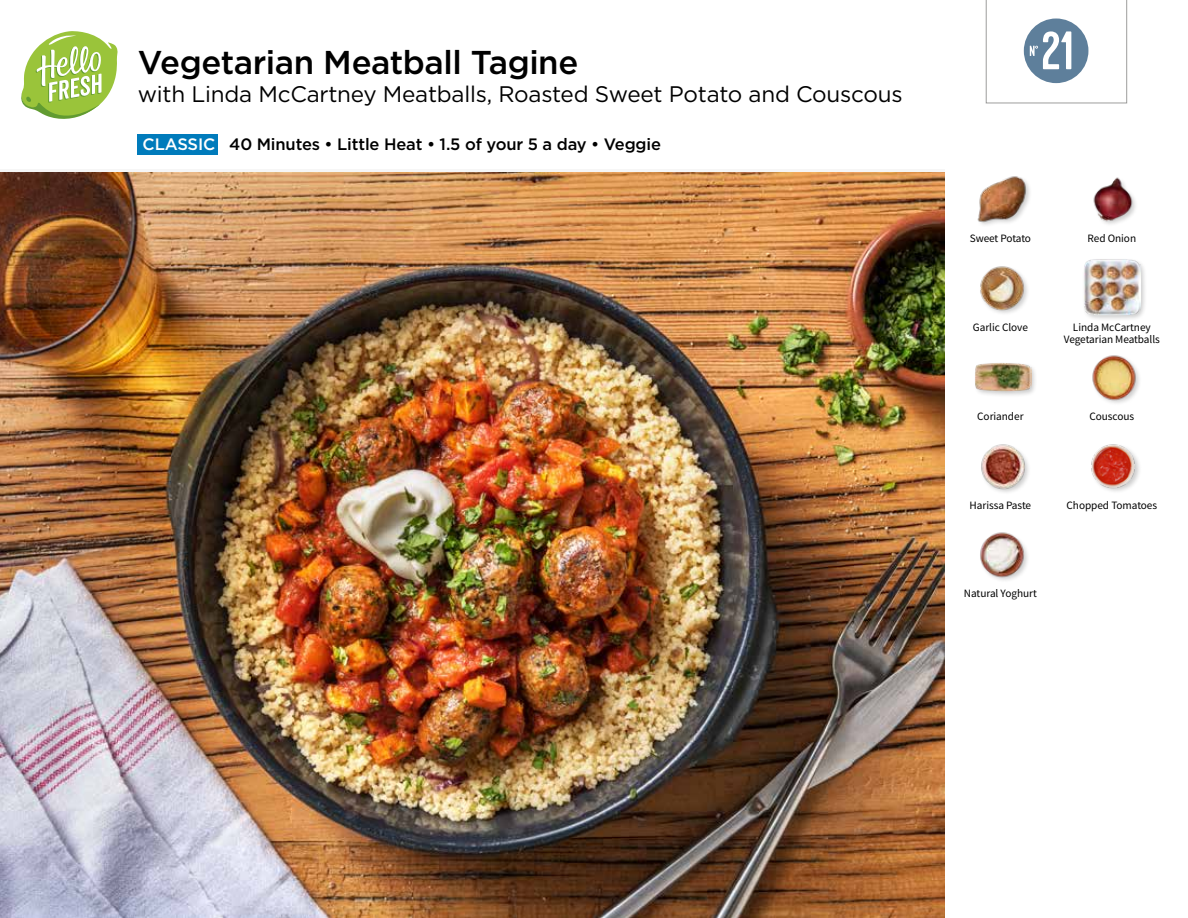
<style>
.page{position:relative;width:1188px;height:918px;background:#fff}
.page>*{position:absolute;margin:0;border:0;box-sizing:border-box;transform-origin:0 0}
.t1{font:54px "Kapra";color:#fff}
.t2{font:500 33px "Gotham";letter-spacing:-.015em;color:#000}
.t3{font:22.5px "Gotham";letter-spacing:-.01em;color:#000}
.t4{font:500 16.5px "Gotham";letter-spacing:-.01em;color:#000}
.t5{font:11.25px/12px "Source Sans Pro";letter-spacing:-.005em;color:#000;text-align:center}
.s1{color:#fff}
</style>
<div class="page">
<svg style="left:21px;top:31px;width:97px;height:88px"></svg>
<img style="left:0;top:172px;width:945px;height:746px">
<div style="left:138px;top:134px;width:80px;height:20px;background:#007bbb"></div>
<img style="left:980px;top:532px;width:48px;height:49px">
<img style="left:1091px;top:444px;width:49px;height:48px">
<img style="left:981px;top:444px;width:48px;height:49px">
<div style="left:974px;top:361px;width:64px;height:38px;background:#000;opacity:.2"></div>
<img style="left:975px;top:361px;width:57px;height:38px">
<img style="left:1092px;top:355px;width:48px;height:48px">
<div style="left:1082px;top:258px;width:65px;height:64px;background:#000;opacity:.2"></div>
<img style="left:1083px;top:258px;width:58px;height:58px">
<img style="left:980px;top:266px;width:48px;height:48px">
<img style="left:977px;top:176px;width:53px;height:49px">
<img style="left:1093px;top:177px;width:43px;height:47px">
<svg style="left:986px;top:0;width:141px;height:104px"></svg>
<h2 class="t2" style="left:138px;top:41px;width:442px">Vegetarian Meatball Tagine</h2>
<h3 class="t3" style="left:138px;top:82px;width:766px">with Linda McCartney Meatballs, Roasted Sweet Potato and Couscous</h3>
<h3 class="t4" style="left:143px;top:133px;width:520px"><span class="s1">CLASSIC</span> 40 Minutes • Little Heat • 1.5 of your 5 a day • Veggie</h3>
<h1 class="t1" style="left:1041px;top:19px;width:34px">21</h1>
<p class="t5" style="left:970px;top:232px;width:63px">Sweet Potato</p>
<p class="t5" style="left:973px;top:321px;width:57px">Garlic Clove</p>
<p class="t5" style="left:1088px;top:232px;width:50px">Red Onion</p>
<p class="t5" style="left:1064px;top:321px;width:98px">Linda McCartney<br>Vegetarian Meatballs</p>
<p class="t5" style="left:977px;top:410px;width:48px">Coriander</p>
<p class="t5" style="left:1090px;top:410px;width:46px">Couscous</p>
<p class="t5" style="left:970px;top:499px;width:63px">Harissa Paste</p>
<p class="t5" style="left:1067px;top:499px;width:92px">Chopped Tomatoes</p>
<p class="t5" style="left:964px;top:588px;width:74px">Natural Yoghurt</p>
</div>
